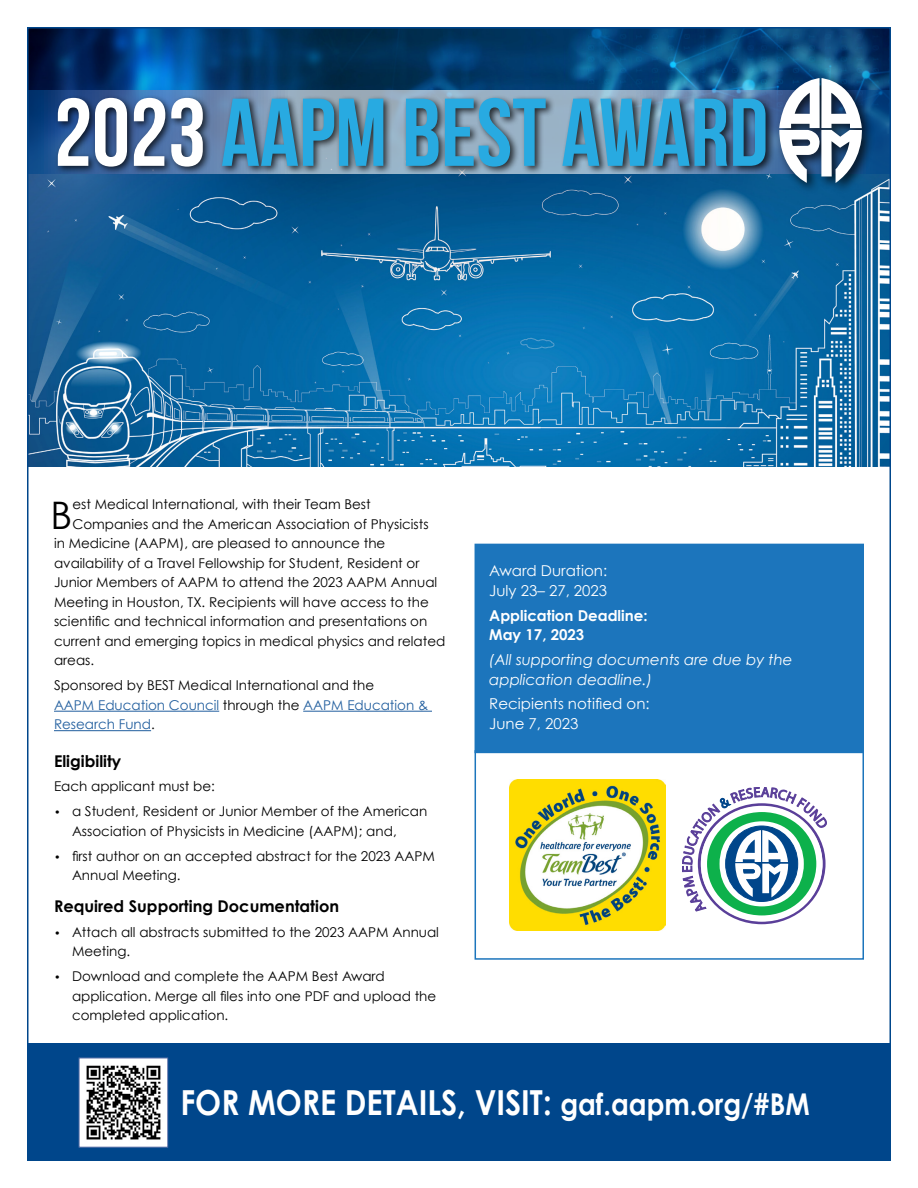
<style>
.page{position:relative;width:918px;height:1188px;background:#fff}
.page>*{position:absolute;margin:0;border:0;box-sizing:border-box;transform-origin:0 0}
.t1{font:96px "Bebas Neue";color:#28aae1}
.t2{font:37.95px "Century Gothic";color:#000}
.t3{font:700 34.5px "Century Gothic";color:#fff;scale:.9 1}
.t4{font:700 16.2px "Century Gothic";color:#000}
.t5{font:15px/19.5px "Century Gothic";color:#fff}
.t6{font:italic 15px/19.5px "Century Gothic";color:#fff}
.t7{font:700 15px/19.5px "Century Gothic";color:#fff}
.t8{font:13.5px/19.5px "Century Gothic";color:#000}
.s1{color:#fff}
.s2{color:#215e9e}
.s3{font-size:10.8px}
.s4{font-size:30px}
</style>
<div class="page">
<img style="left:30px;top:30px;width:858px;height:437px">
<div style="left:28px;top:1043px;width:862px;height:117px;background:#00468b"></div>
<div style="left:475px;top:750px;width:389px;height:210px;border:2px solid #1c75bc"></div>
<hr style="left:54px;top:711px;width:165px;height:1px;background:#215e9e">
<hr style="left:303px;top:711px;width:129px;height:1px;background:#215e9e">
<hr style="left:54px;top:730px;width:97px;height:1px;background:#215e9e">
<img style="left:81px;top:1060px;width:85px;height:85px">
<div style="left:79px;top:1058px;width:89px;height:89px;border:1px solid #6579ae"></div>
<svg style="left:682px;top:787px;width:145px;height:137px"></svg>
<img style="left:509px;top:780px;width:156px;height:151px">
<div style="left:475px;top:544px;width:389px;height:209px;background:#1c75bc"></div>
<svg style="left:30px;top:91px;width:858px;height:82px;background:#406c9d"></svg>
<div style="left:55px;top:95px;width:720px;height:81px;background:#000;opacity:.75"></div>
<div style="left:774px;top:74px;width:101px;height:121px;background:#000;opacity:.75"></div>
<svg style="left:779px;top:78px;width:83px;height:105px"></svg>
<h1 class="t1" style="left:54px;top:80px;width:716px"><span class="s1">2023</span> AAPM BEST AWARD</h1>
<h2 class="t2" style="left:51px;top:492px;width:23px">B</h2>
<p class="t8" style="left:72px;top:495px;width:300px">est Medical International, with their Team Best</p>
<p class="t8" style="left:72px;top:514px;width:358px">Companies and the American Association of Physicists</p>
<p class="t8" style="left:54px;top:534px;width:333px">in Medicine (AAPM), are pleased to announce the</p>
<p class="t8" style="left:54px;top:553px;width:367px">availability of a Travel Fellowship for Student, Resident or</p>
<p class="t8" style="left:54px;top:573px;width:385px">Junior Members of AAPM to attend the 2023 AAPM Annual</p>
<p class="t8" style="left:54px;top:592px;width:376px">Meeting in Houston, TX. Recipients will have access to the</p>
<p class="t8" style="left:54px;top:612px;width:375px">scientific and technical information and presentations on</p>
<p class="t8" style="left:54px;top:631px;width:393px">current and emerging topics in medical physics and related</p>
<p class="t8" style="left:54px;top:651px;width:42px">areas.</p>
<p class="t8" style="left:54px;top:676px;width:376px">Sponsored by BEST Medical International and the<br><span class="s2">AAPM Education Council</span> through the <span class="s2">AAPM Education &amp;<br>Research Fund</span>.</p>
<p class="t4" style="left:54px;top:751px;width:69px">Eligibility</p>
<p class="t8" style="left:54px;top:777px;width:162px">Each applicant must be:</p>
<p class="t8" style="left:72px;top:802px;width:357px;text-indent:-18px"><span class="s3">•</span> a Student, Resident or Junior Member of the American<br>Association of Physicists in Medicine (AAPM); and,</p>
<p class="t8" style="left:72px;top:846px;width:364px;text-indent:-18px"><span class="s3">•</span> first author on an accepted abstract for the 2023 AAPM<br>Annual Meeting.</p>
<p class="t4" style="left:54px;top:896px;width:287px">Required Supporting Documentation</p>
<p class="t8" style="left:72px;top:922px;width:369px;text-indent:-18px"><span class="s3">•</span> Attach all abstracts submitted to the 2023 AAPM Annual<br>Meeting.</p>
<p class="t8" style="left:72px;top:967px;width:366px;text-indent:-18px"><span class="s3">•</span> Download and complete the AAPM Best Award application. Merge all files into one PDF and upload the completed application.</p>
<p class="t5" style="left:489px;top:561px;width:119px">Award Duration:<br>July 23– 27, 2023</p>
<p class="t7" style="left:489px;top:605px;width:160px">Application Deadline:<br>May 17, 2023</p>
<p class="t6" style="left:489px;top:650px;width:305px">(All supporting documents are due by the application deadline.)</p>
<p class="t5" style="left:489px;top:694px;width:162px">Recipients notified on:<br>June 7, 2023</p>
<h3 class="t3" style="left:180px;top:1081px;width:701px">FOR MORE DETAILS, VISIT: <span class="s4">gaf.aapm.org/#BM</span></h3>
</div>
